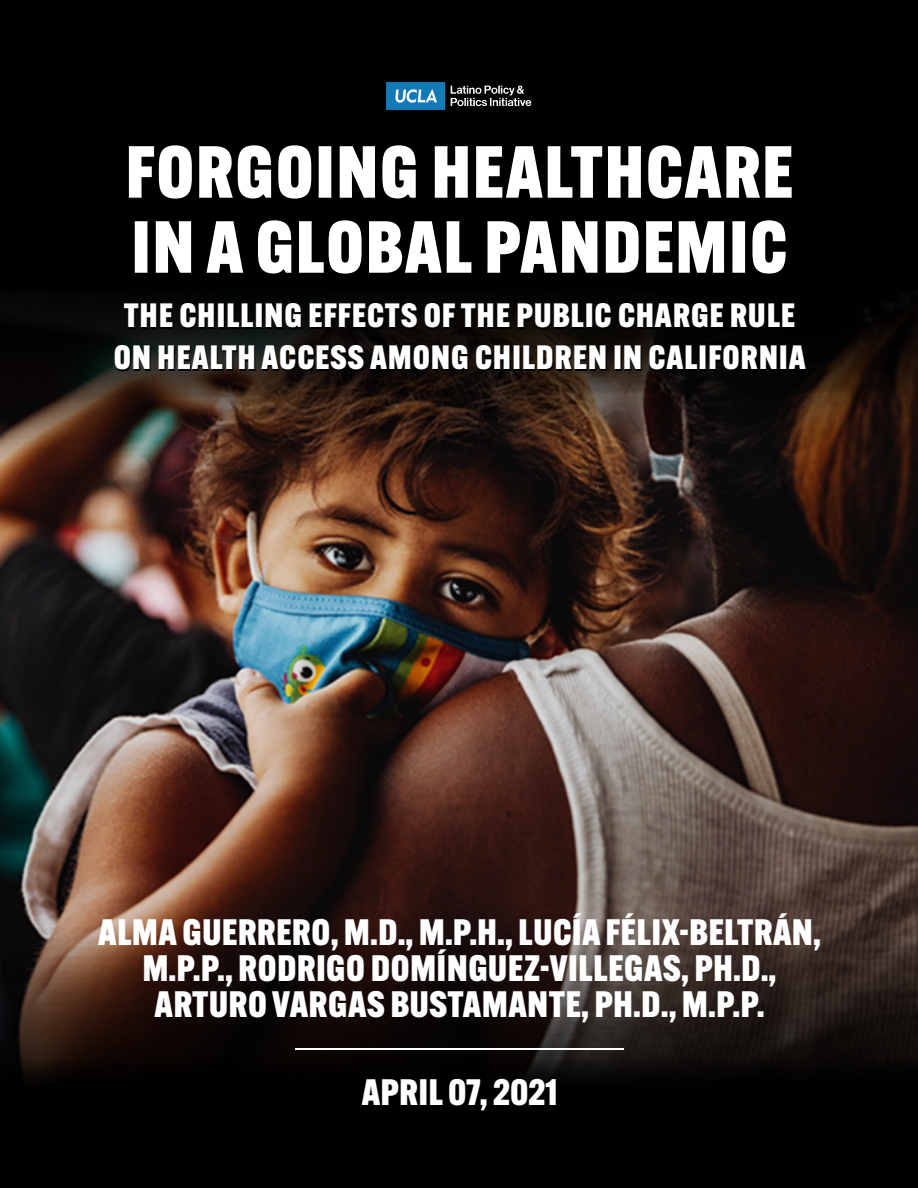
<style>
.page{position:relative;width:918px;height:1188px;background:#000}
.page>*{position:absolute;margin:0;border:0;box-sizing:border-box;transform-origin:0 0}
.t1{font:800 72px/75px "Alternate Gothic ATF";letter-spacing:.03em;color:#fff}
.t2{font:800 36px/36px "Alternate Gothic ATF";letter-spacing:.02em;color:#fff;text-align:center}
.t3{font:800 33px/42px "Alternate Gothic ATF";letter-spacing:.035em;color:#fff;text-align:center}
</style>
<div class="page">
<img style="left:0;top:299px;width:918px;height:759px">
<img style="left:386px;top:82px;width:146px;height:28px">
<hr style="left:295px;top:1048px;width:328px;height:1px;background:#fff">
<h1 class="t1" style="left:126px;top:134px;width:668px">FORGOING HEALTHCARE<br>IN A GLOBAL PANDEMIC</h1>
<p class="t3" style="left:114px;top:294px;width:693px">THE CHILLING EFFECTS OF THE PUBLIC CHARGE RULE<br>ON HEALTH ACCESS AMONG CHILDREN IN CALIFORNIA</p>
<p class="t2" style="left:98px;top:914px;width:724px">ALMA GUERRERO, M.D., M.P.H., LUCÍA FÉLIX-BELTRÁN,<br>M.P.P., RODRIGO DOMÍNGUEZ-VILLEGAS, PH.D.,<br>ARTURO VARGAS BUSTAMANTE, PH.D., M.P.P.</p>
<p class="t2" style="left:362px;top:1074px;width:197px">APRIL 07, 2021</p>
</div>
